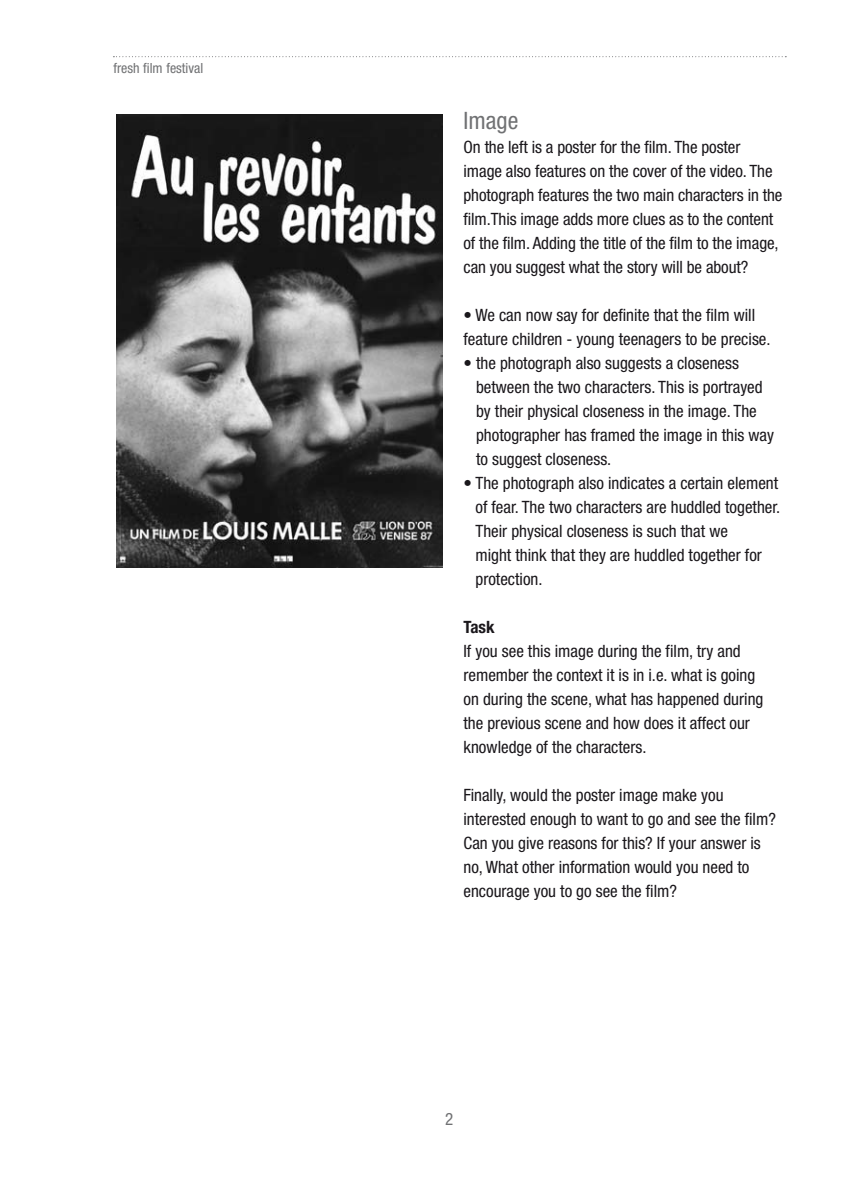
<style>
.page{position:relative;width:842px;height:1191px;background:#fff}
.page>*{position:absolute;margin:0;border:0;box-sizing:border-box;transform-origin:0 0}
.t1{font:condensed 24px "Helvetica Neue LT";color:#707173}
.t2{font:condensed 17px/24px "Helvetica Neue LT";color:#1a171b}
.t3{font:700 condensed 17px "Helvetica Neue LT";color:#1a171b}
.t4{font:condensed 17px "Helvetica Neue LT";color:#707173}
.t5{font:condensed 14px "Helvetica Neue LT";color:#707173}
</style>
<div class="page">
<svg style="left:113px;top:56px;width:673px;height:1px"></svg>
<img style="left:116px;top:114px;width:326px;height:453px">
<p class="t5" style="left:113px;top:60px;width:91px">fresh film festival</p>
<h1 class="t1" style="left:463px;top:106px;width:56px">Image</h1>
<p class="t2" style="left:463px;top:135px;width:320px">On the left is a poster for the film. The poster image also features on the cover of the video. The photograph features the two main characters in the film.This image adds more clues as to the content of the film. Adding the title of the film to the image, can you suggest what the story will be about?</p>
<p class="t2" style="left:463px;top:303px;width:309px">• We can now say for definite that the film will feature children - young teenagers to be precise.</p>
<p class="t2" style="left:476px;top:351px;width:299px;text-indent:-13px">• the photograph also suggests a closeness between the two characters. This is portrayed by their physical closeness in the image. The photographer has framed the image in this way to suggest closeness.</p>
<p class="t2" style="left:475px;top:471px;width:306px;text-indent:-12px">• The photograph also indicates a certain element of fear. The two characters are huddled together.<br>Their physical closeness is such that we<br>might think that they are huddled together for protection.</p>
<p class="t3" style="left:463px;top:616px;width:33px">Task</p>
<p class="t2" style="left:463px;top:639px;width:301px">If you see this image during the film, try and remember the context it is in i.e. what is going on during the scene, what has happened during the previous scene and how does it affect our knowledge of the characters.</p>
<p class="t2" style="left:463px;top:783px;width:314px">Finally, would the poster image make you interested enough to want to go and see the film?<br>Can you give reasons for this? If your answer is no, What other information would you need to encourage you to go see the film?</p>
<p class="t4" style="left:445px;top:1109px;width:10px">2</p>
</div>
